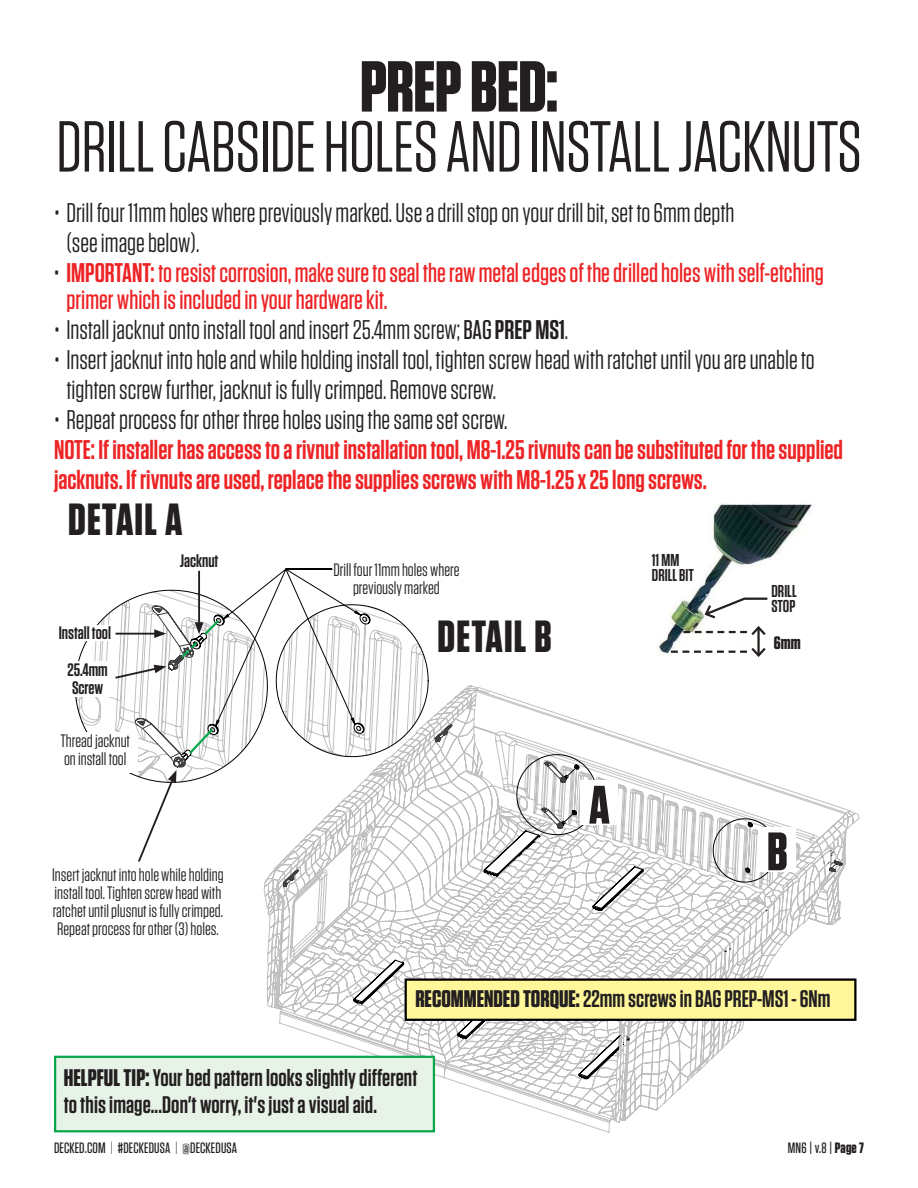
<style>
.page{position:relative;width:918px;height:1188px;background:#fff}
.page>*{position:absolute;margin:0;border:0;box-sizing:border-box;transform-origin:0 0}
.STEP_HEADER{font:72px/60px "Tungsten";letter-spacing:-.01em;color:#231f20;text-align:center}
.STEP_NUMBERS{font:700 54px "Tungsten";color:#231f20}
.piece_headers{font:700 45px "Tungsten";letter-spacing:.025em;color:#231f20}
.Step_Instructions{font:27px/30px "Tungsten";color:#231f20}
.Step_Instructions-2{font:600 27px/30px "Tungsten";color:#ed2325}
.Step_Instructions-3{font:500 27px/27px "Tungsten";color:#ed2325}
.Step_Instructions-4{font:600 24px "Tungsten";letter-spacing:.005em;color:#231f20}
.t1{font:18px/18px "Tungsten";color:#231f20;text-align:center}
.t2{font:600 18px "Tungsten";color:#231f20}
.t3{font:700 18px "Tungsten";color:#231f20}
.piece_headers-2{font:600 17.25px "Tungsten";color:#231f20}
.t4{font:500 15px "Tungsten";letter-spacing:.01em;color:#231f20}
.s1{font-weight:700}
.s2{font-weight:400;color:#231f20}
.s3{font-weight:600}
.s4{font-weight:500}
.s5{font-weight:300}
</style>
<div class="page">
<svg style="left:264px;top:685px;width:596px;height:448px"></svg>
<svg style="left:353px;top:1018px;width:413px;height:61px"></svg>
<svg style="left:283px;top:724px;width:560px;height:294px"></svg>
<div style="left:581px;top:780px;width:37px;height:45px;background:#fff"></div>
<div style="left:759px;top:827px;width:37px;height:45px;background:#fff"></div>
<img style="left:658px;top:504px;width:154px;height:153px">
<div style="left:652px;top:552px;width:47px;height:31px;background:#fff"></div>
<div style="left:772px;top:584px;width:35px;height:31px;background:#fff"></div>
<hr style="left:757px;top:628px;width:3px;height:27px;background:#231f20">
<svg style="left:683px;top:596px;width:87px;height:42px"></svg>
<svg style="left:671px;top:645px;width:97px;height:12px"></svg>
<div style="left:766px;top:634px;width:43px;height:15px;background:#fff"></div>
<svg style="left:75px;top:569px;width:354px;height:295px"></svg>
<div style="left:54px;top:1056px;width:381px;height:76px;background:#e7f3e7;border:2px solid #08a74b"></div>
<div style="left:405px;top:978px;width:451px;height:43px;background:#fff79a;border:2px solid #000"></div>
<p class="STEP_HEADER" style="left:56px;top:58px;width:807px"><span class="s1">PREP BED:<br></span>DRILL CABSIDE HOLES AND INSTALL JACKNUTS</p>
<p class="Step_Instructions" style="left:66px;top:198px;width:670px;text-indent:-12px">• Drill four 11mm holes where previously marked. Use a drill stop on your drill bit, set to 6mm depth (see image below).</p>
<p class="Step_Instructions-3" style="left:67px;top:259px;width:759px;text-indent:-13px"><span class="s2">•</span> <span class="s3">IMPORTANT:</span> to resist corrosion, make sure to seal the raw metal edges of the drilled holes with self-etching primer which is included in your hardware kit.</p>
<p class="Step_Instructions" style="left:54px;top:315px;width:516px">• Install jacknut onto install tool and insert 25.4mm screw; <span class="s4">BAG</span><span class="s3">PREP MS1</span>.</p>
<p class="Step_Instructions" style="left:66px;top:345px;width:750px;text-indent:-12px">• Insert jacknut into hole and while holding install tool, tighten screw head with ratchet until you are unable to tighten screw further, jacknut is fully crimped. Remove screw.</p>
<p class="Step_Instructions" style="left:54px;top:405px;width:455px">• Repeat process for other three holes using the same set screw.</p>
<p class="Step_Instructions-2" style="left:54px;top:435px;width:791px">NOTE: If installer has access to a rivnut installation tool, M8-1.25 rivnuts can be substituted for the supplied jacknuts. If rivnuts are used, replace the supplies screws with M8-1.25 x 25 long screws.</p>
<p class="piece_headers" style="left:68px;top:495px;width:116px">DETAIL A</p>
<p class="t2" style="left:59px;top:623px;width:54px">Install tool</p>
<p class="t2" style="left:67px;top:660px;width:42px">25.4mm</p>
<p class="t2" style="left:72px;top:678px;width:33px">Screw</p>
<p class="t1" style="left:60px;top:732px;width:71px">Thread jacknut</p>
<p class="t1" style="left:64px;top:750px;width:64px">on install tool</p>
<p class="t2" style="left:180px;top:551px;width:40px">Jacknut</p>
<p class="t1" style="left:52px;top:866px;width:173px;text-align:left">Insert jacknut into hole while holding install tool. Tighten screw head with ratchet until plusnut is fully crimped.<br>Repeat process for other (3) holes.</p>
<p class="t1" style="left:333px;top:561px;width:128px">Drill four 11mm holes where previously marked</p>
<p class="piece_headers" style="left:438px;top:612px;width:116px">DETAIL B</p>
<p class="piece_headers-2" style="left:652px;top:551px;width:29px">11 MM</p>
<p class="piece_headers-2" style="left:652px;top:565px;width:44px">DRILL BIT</p>
<p class="STEP_NUMBERS" style="left:589px;top:776px;width:22px">A</p>
<p class="piece_headers-2" style="left:772px;top:582px;width:27px">DRILL</p>
<p class="piece_headers-2" style="left:772px;top:597px;width:25px">STOP</p>
<p class="t3" style="left:774px;top:633px;width:28px">6mm</p>
<p class="STEP_NUMBERS" style="left:767px;top:823px;width:22px">B</p>
<p class="Step_Instructions-4" style="left:415px;top:986px;width:417px"><span class="s1">RECOMMENDED TORQUE:</span> 22mm screws in BAG PREP-MS1 - 6Nm</p>
<p class="Step_Instructions-4" style="left:64px;top:1065px;width:355px"><span class="s1">HELPFUL TIP:</span> Your bed pattern looks slightly different</p>
<p class="Step_Instructions-4" style="left:64px;top:1092px;width:315px">to this image...Don't worry, it's just a visual aid.</p>
<p class="t4" style="left:54px;top:1140px;width:185px">DECKED.COM <span class="s5">|</span> #DECKEDUSA <span class="s5">|</span> @DECKEDUSA</p>
<p class="t4" style="left:788px;top:1140px;width:78px">MN6 | v.8 | <span class="s1">Page 7</span></p>
</div>
